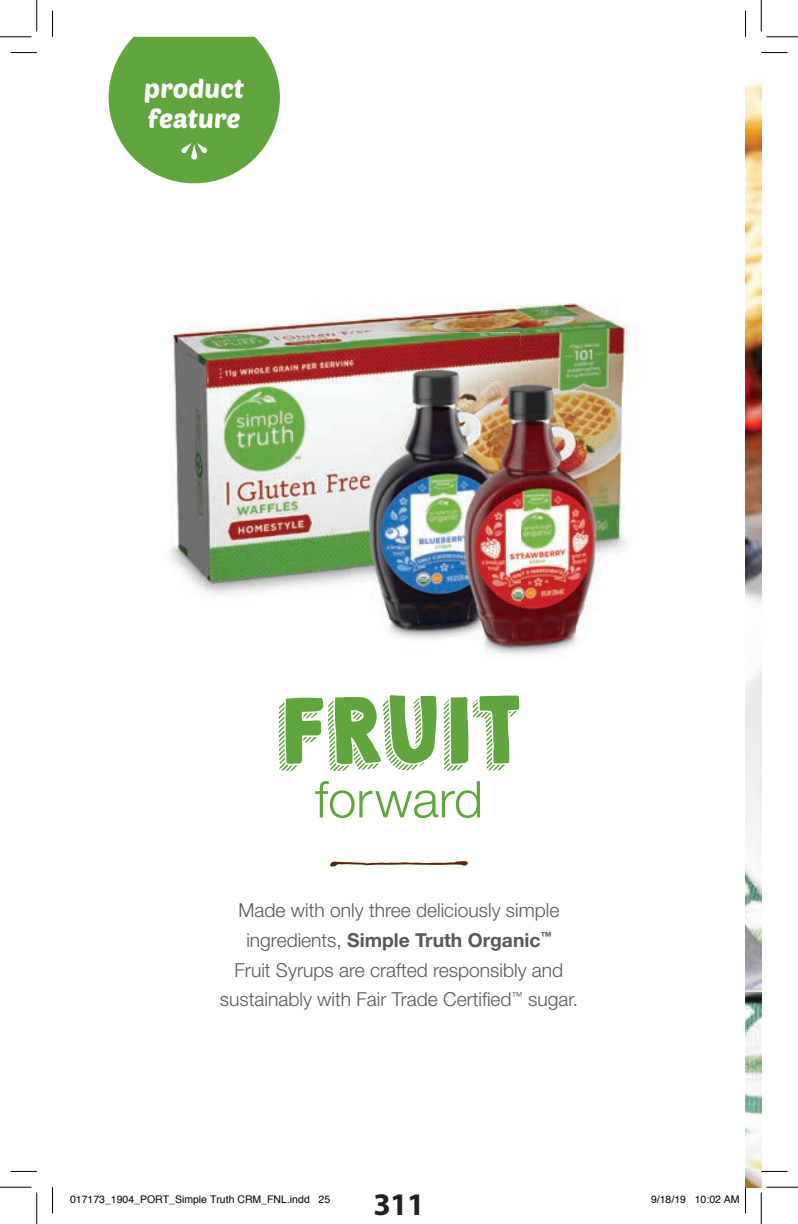
<style>
.page{position:relative;width:798px;height:1224px;background:#fff}
.page>*{position:absolute;margin:0;border:0;box-sizing:border-box;transform-origin:0 0}
.t1{font:82.25px "KGHAPPY";letter-spacing:-.015em;color:#60a53e}
.t2{font:300 50.75px "Helvetica Neue LT Std";color:#60a53e}
.t3{font:700 31.5px "Myriad Pro";color:#231f20}
.t4{font:26.25px/30.4px "Poetsen One";color:#fff}
.t5{font:300 19.25px/29.8px "Helvetica Neue LT Std";color:#57585a;text-align:center}
.t6{font:10.5px "Helvetica";color:#000}
.s1{font-weight:700}
</style>
<div class="page">
<svg style="left:330px;top:861px;width:138px;height:5px"></svg>
<svg style="left:109px;top:37px;width:171px;height:146px"></svg>
<img style="left:746px;top:83px;width:15px;height:1103px">
<img style="left:169px;top:312px;width:230px;height:284px">
<img style="left:399px;top:303px;width:241px;height:79px">
<img style="left:614px;top:382px;width:13px;height:170px">
<img style="left:351px;top:332px;width:169px;height:308px">
<img style="left:445px;top:347px;width:169px;height:309px">
<svg style="left:10px;top:52px;width:27px;height:1px"></svg>
<svg style="left:761px;top:52px;width:27px;height:1px"></svg>
<svg style="left:52px;top:10px;width:1px;height:27px"></svg>
<svg style="left:52px;top:1187px;width:1px;height:26px"></svg>
<svg style="left:745px;top:10px;width:1px;height:27px"></svg>
<hr style="left:0;top:36px;width:32px;height:1px;background:#000">
<hr style="left:766px;top:36px;width:32px;height:1px;background:#000">
<hr style="left:0;top:1186px;width:32px;height:1px;background:#000">
<hr style="left:766px;top:1186px;width:32px;height:1px;background:#000">
<hr style="left:36px;top:0;width:1px;height:32px;background:#000">
<hr style="left:36px;top:1192px;width:1px;height:31px;background:#000">
<hr style="left:761px;top:0;width:1px;height:32px;background:#000">
<hr style="left:761px;top:1192px;width:1px;height:31px;background:#000">
<svg style="left:745px;top:1186px;width:1px;height:27px"></svg>
<h3 class="t4" style="left:144px;top:72px;width:101px">product feature</h3>
<h1 class="t1" style="left:276px;top:667px;width:248px">FRUIT</h1>
<h2 class="t2" style="left:315px;top:768px;width:170px">forward</h2>
<p class="t5" style="left:220px;top:894px;width:360px">Made with only three deliciously simple ingredients, <span class="s1">Simple Truth Organic</span><sup>™<br></sup>Fruit Syrups are crafted responsibly and sustainably with Fair Trade Certified<sup>™</sup> sugar.</p>
<h3 class="t3" style="left:373px;top:1186px;width:53px">311</h3>
<p class="t6" style="left:70px;top:1190px;width:262px">017173_1904_PORT_Simple Truth CRM_FNL.indd 25</p>
<p class="t6" style="left:651px;top:1190px;width:90px">9/18/19 10:02 AM</p>
</div>
